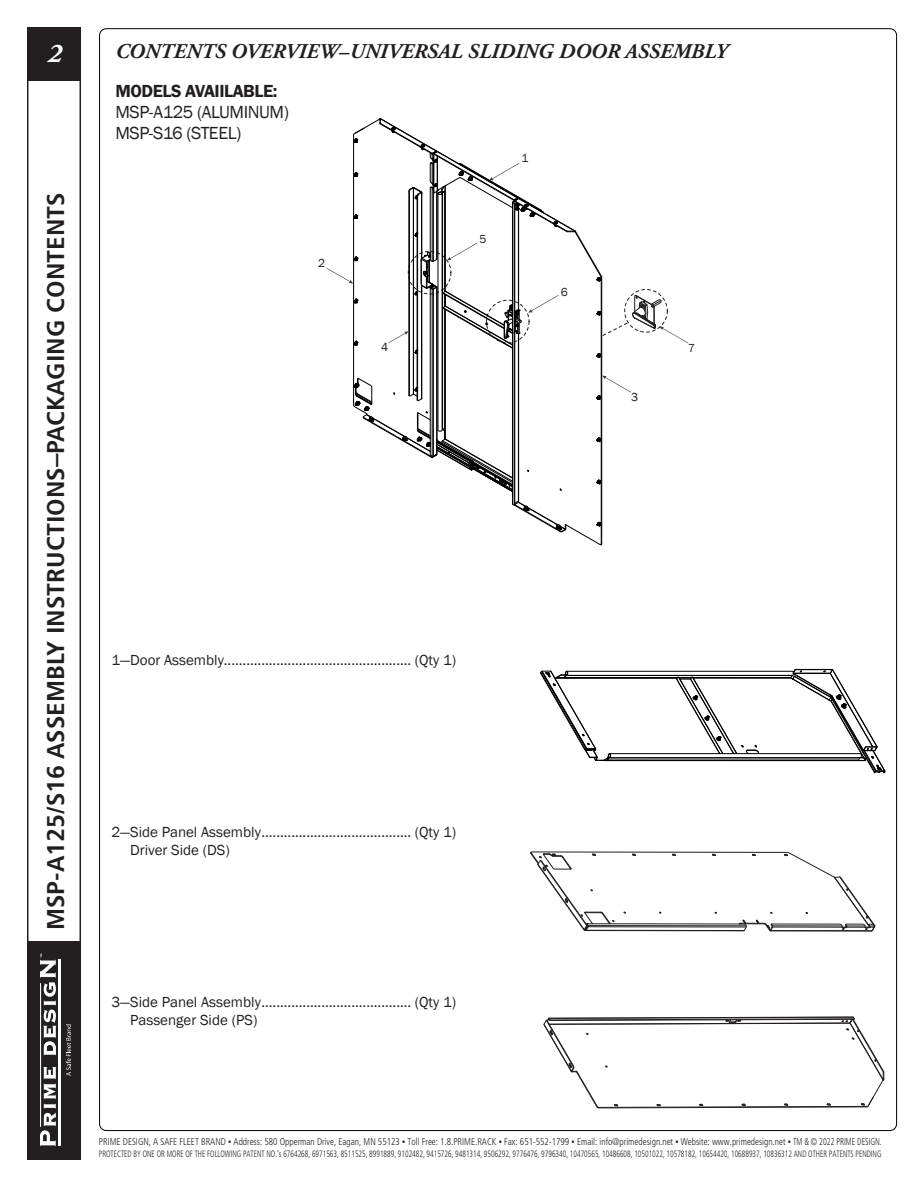
<style>
.page{position:relative;width:918px;height:1188px;background:#fff}
.page>*{position:absolute;margin:0;border:0;box-sizing:border-box;transform-origin:0 0}
.t1{font:italic 700 27px "Adobe Garamond Pro";color:#fff}
.t2{font:700 condensed 24.3px "Frutiger LT Std";color:#231f20;scale:1.11 1}
.t3{font:italic 700 21px "Adobe Garamond Pro";color:#231f20}
.t4{font:18px "Franklin Gothic";letter-spacing:-.025em;color:#231f20}
.t5{font:600 18px "Franklin Gothic";letter-spacing:-.025em;color:#231f20}
.t6{font:15px "Franklin Gothic";color:#231f20}
.t7{font:12px "Franklin Gothic";color:#231f20}
.t8{font:300 condensed 9.9px "Frutiger LT Std";color:#231f20;scale:.93 1}
.t9{font:300 condensed 9.15px "Frutiger LT Std";color:#231f20;scale:.81 1}
.s1{font-family:"Franklin Gothic";font-weight:400;font-stretch:normal}
.s2{font-family:"Arial";font-weight:400;font-stretch:normal}
</style>
<div class="page">
<svg style="left:27px;top:27px;width:54px;height:914px"></svg>
<div style="left:27px;top:941px;width:54px;height:219px;background:#231f20"></div>
<hr style="left:58px;top:960px;width:3px;height:186px;background:#fff">
<svg style="left:40px;top:1067px;width:16px;height:79px"></svg>
<hr style="left:40px;top:983px;width:1px;height:144px;background:#fff">
<svg style="left:40px;top:954px;width:16px;height:101px"></svg>
<svg style="left:66px;top:1024px;width:5px;height:52px"></svg>
<svg style="left:540px;top:669px;width:345px;height:105px"></svg>
<svg style="left:326px;top:118px;width:362px;height:427px"></svg>
<svg style="left:531px;top:852px;width:344px;height:80px"></svg>
<svg style="left:544px;top:1017px;width:340px;height:91px"></svg>
<h1 class="t1" style="left:48px;top:38px;width:16px">2</h1>
<p class="t2" style="left:41px;top:930px;width:667px;rotate:-90deg">MSP-A125/S16 ASSEMBLY INSTRUCTIONS–PACKAGING CONTENTS</p>
<p class="t3" style="left:115px;top:40px;width:614px">CONTENTS OVERVIEW–UNIVERSAL SLIDING DOOR ASSEMBLY</p>
<p class="t5" style="left:115px;top:80px;width:164px">MODELS AVAIILABLE:</p>
<p class="t4" style="left:115px;top:101px;width:175px">MSP-A125 (ALUMINUM)</p>
<p class="t4" style="left:115px;top:122px;width:128px">MSP-S16 (STEEL)</p>
<p class="t7" style="left:318px;top:255px;width:9px">2</p>
<p class="t7" style="left:381px;top:339px;width:9px">4</p>
<p class="t7" style="left:480px;top:232px;width:9px">5</p>
<p class="t7" style="left:522px;top:151px;width:9px">1</p>
<p class="t7" style="left:561px;top:284px;width:9px">6</p>
<p class="t7" style="left:631px;top:390px;width:9px">3</p>
<p class="t7" style="left:688px;top:341px;width:9px">7</p>
<p class="t6" style="left:111px;top:651px;width:346px">1—Door Assembly.................................................. (Qty 1)</p>
<p class="t6" style="left:111px;top:822px;width:346px">2—Side Panel Assembly........................................ (Qty 1)</p>
<p class="t6" style="left:130px;top:840px;width:101px">Driver Side (DS)</p>
<p class="t6" style="left:111px;top:993px;width:346px">3—Side Panel Assembly........................................ (Qty 1)</p>
<p class="t6" style="left:130px;top:1011px;width:129px">Passenger Side (PS)</p>
<p class="t8" style="left:99px;top:1136px;width:843px">PRIME DESIGN, A SAFE FLEET BRAND <span class="s1">▪</span> Address: 580 Opperman Drive, Eagan, MN 55123 <span class="s2">▪</span> Toll Free: 1.8.PRIME.RACK <span class="s2">▪</span> Fax: 651-552-1799 <span class="s2">▪</span> Email: info@primedesign.net <span class="s2">▪</span> Website: www.primedesign.net <span class="s2">▪</span> TM &amp; © 2022 PRIME DESIGN.</p>
<p class="t9" style="left:99px;top:1149px;width:967px">PROTECTED BY ONE OR MORE OF THE FOLLOWING PATENT NO.’s 6764268, 6971563, 8511525, 8991889, 9102482, 9415726, 9481314, 9506292, 9776476, 9796340, 10470565, 10486608, 10501022, 10578182, 10654420, 10688937, 10836312 AND OTHER PATENTS PENDING</p>
</div>
